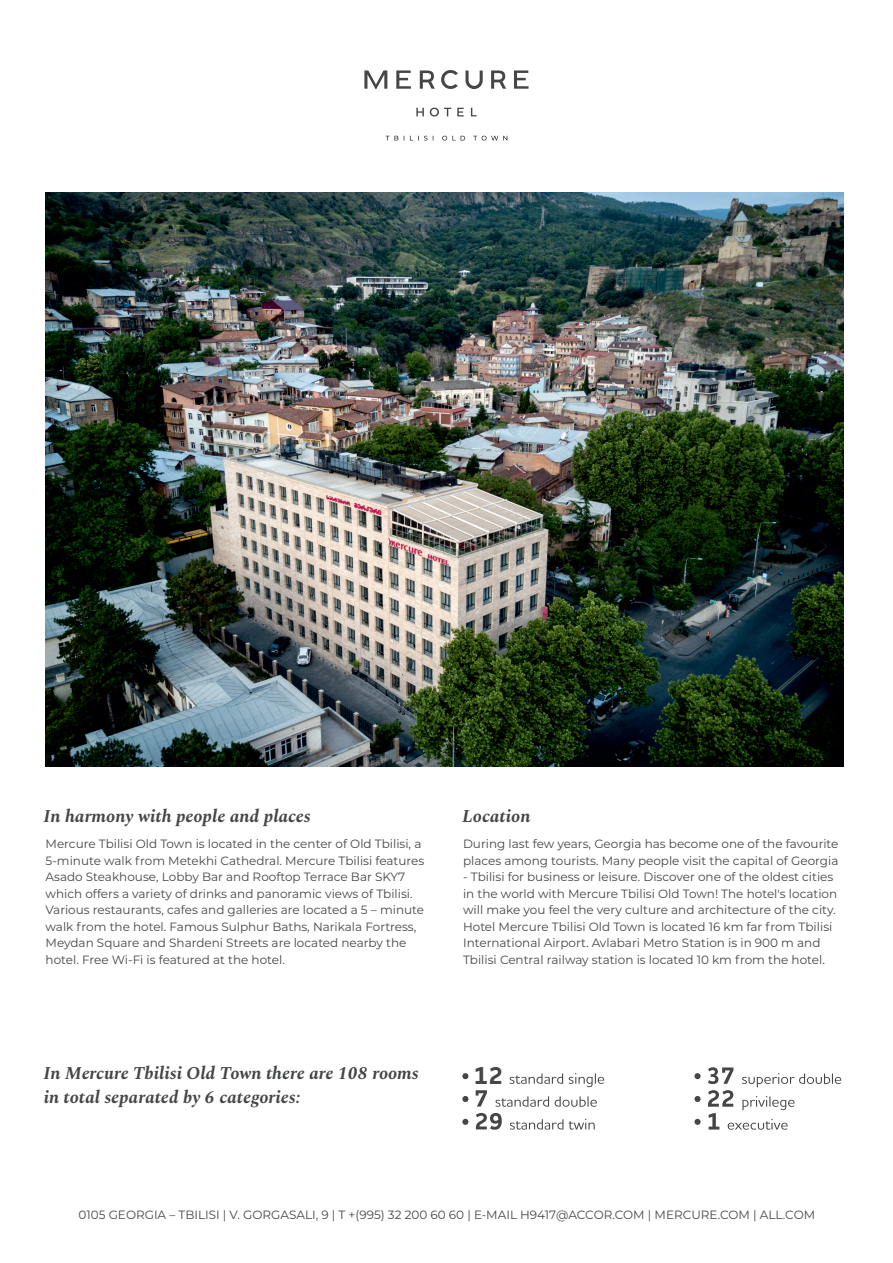
<style>
.page{position:relative;width:893px;height:1263px;background:#fff}
.page>*{position:absolute;margin:0;border:0;box-sizing:border-box;transform-origin:0 0}
.t1{font:700 24.75px "Houschka Alt Pro";color:#454646}
.t2{font:italic 700 18px "Spectral";color:#454646}
.t3{font:12px/16.5px "Montserrat";color:#454646}
</style>
<div class="page">
<svg style="left:416px;top:108px;width:61px;height:9px"></svg>
<svg style="left:364px;top:70px;width:165px;height:19px"></svg>
<svg style="left:386px;top:136px;width:121px;height:5px"></svg>
<img style="left:46px;top:192px;width:798px;height:574px">
<svg style="left:708px;top:1067px;width:133px;height:63px"></svg>
<div style="left:694px;top:1073px;width:7px;height:6px;background:#454646;border-radius:50%"></div>
<div style="left:694px;top:1096px;width:7px;height:6px;background:#454646;border-radius:50%"></div>
<div style="left:694px;top:1119px;width:7px;height:6px;background:#454646;border-radius:50%"></div>
<svg style="left:476px;top:1073px;width:128px;height:34px"></svg>
<svg style="left:476px;top:1113px;width:119px;height:17px"></svg>
<svg style="left:462px;top:1073px;width:6px;height:6px"></svg>
<svg style="left:462px;top:1096px;width:6px;height:6px"></svg>
<svg style="left:462px;top:1119px;width:6px;height:6px"></svg>
<h2 class="t2" style="left:44px;top:803px;width:269px">In harmony with people and places</h2>
<p class="t3" style="left:46px;top:835px;width:380px">Mercure Tbilisi Old Town is located in the center of Old Tbilisi, a 5-minute walk from Metekhi Cathedral. Mercure Tbilisi features Asado Steakhouse, Lobby Bar and Rooftop Terrace Bar SKY7 which offers a variety of drinks and panoramic views of Tbilisi.<br>Various restaurants, cafes and galleries are located a 5 – minute walk from the hotel. Famous Sulphur Baths, Narikala Fortress, Meydan Square and Shardeni Streets are located nearby the hotel. Free Wi-Fi is featured at the hotel.</p>
<h2 class="t2" style="left:463px;top:803px;width:69px">Location</h2>
<p class="t3" style="left:463px;top:835px;width:377px">During last few years, Georgia has become one of the favourite places among tourists. Many people visit the capital of Georgia</p>
<p class="t3" style="left:463px;top:868px;width:376px">- Tbilisi for business or leisure. Discover one of the oldest cities in the world with Mercure Tbilisi Old Town! The hotel's location will make you feel the very culture and architecture of the city.<br>Hotel Mercure Tbilisi Old Town is located 16 km far from Tbilisi International Airport. Avlabari Metro Station is in 900 m and Tbilisi Central railway station is located 10 km from the hotel.</p>
<h2 class="t2" style="left:44px;top:1060px;width:377px">In Mercure Tbilisi Old Town there are 108 rooms</h2>
<h1 class="t1" style="left:474px;top:1065px;width:31px">12</h1>
<h2 class="t2" style="left:44px;top:1084px;width:258px">in total separated by 6 categories:</h2>
<p class="t3" style="left:79px;top:1206px;width:738px">0105 GEORGIA – TBILISI | V. GORGASALI, 9 | T +(995) 32 200 60 60 | E-MAIL H9417@ACCOR.COM | MERCURE.COM | ALL.COM</p>
</div>
